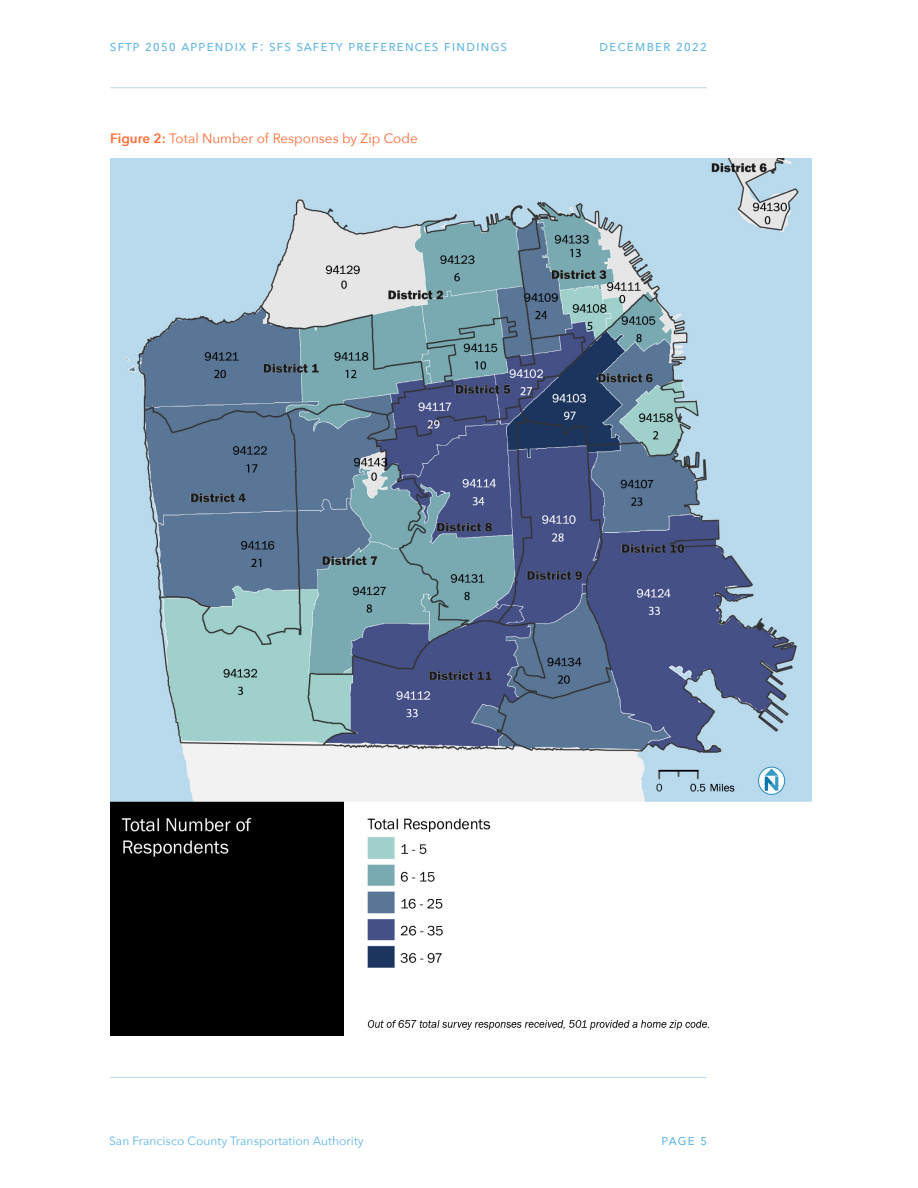
<style>
.page{position:relative;width:918px;height:1188px;background:#fff}
.page>*{position:absolute;margin:0;border:0;box-sizing:border-box;transform-origin:0 0}
.t1{font:15px "Avenir Next";letter-spacing:.05em;color:#5eb3e4}
.Figure_X{font:13.5px "Avenir Next";color:#ff6c37}
.t2{font:12px "Avenir Next";letter-spacing:.005em;color:#5eb3e4}
.s1{font-weight:600}
</style>
<div class="page">
<hr style="left:110px;top:87px;width:597px;height:1px;background:#b8d8eb">
<hr style="left:110px;top:1077px;width:597px;height:1px;background:#b8d8eb">
<img style="left:110px;top:159px;width:701px;height:876px">
<p class="t1" style="left:110px;top:33px;width:397px">SFTP 2050 Appendix F: SFS Safety Preferences Findings</p>
<p class="t1" style="left:599px;top:33px;width:109px">December 2022</p>
<p class="Figure_X" style="left:110px;top:127px;width:309px"><span class="s1">Figure 2:</span> Total Number of Responses by Zip Code</p>
<p class="t2" style="left:109px;top:1131px;width:256px">San Francisco County Transportation Authority</p>
<p class="t1" style="left:661px;top:1127px;width:48px">Page 5</p>
</div>
